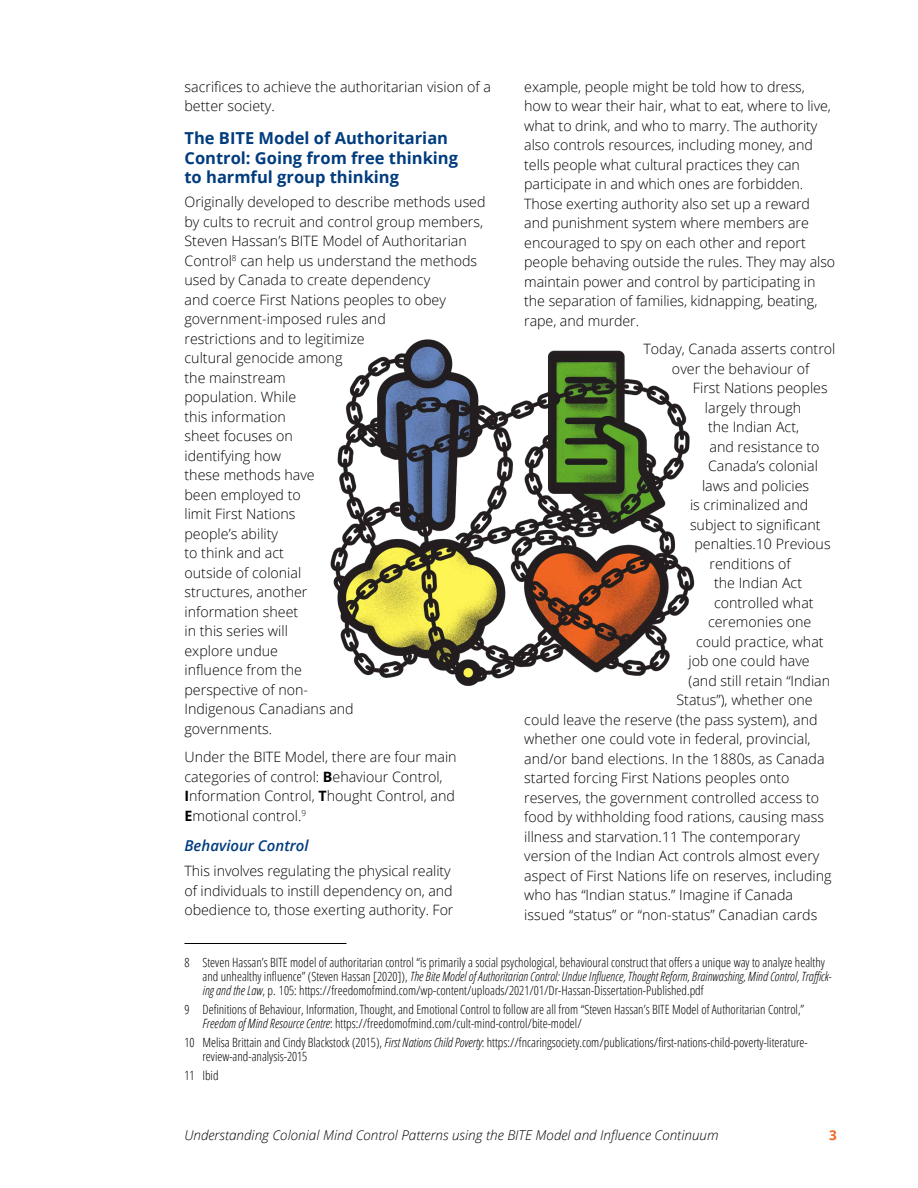
<style>
.page{position:relative;width:918px;height:1188px;background:#fff}
.page>*{position:absolute;margin:0;border:0;box-sizing:border-box;transform-origin:0 0}
.t1{font:700 16.5px/19.5px "Open Sans";color:#003c7e}
.t2{font:italic 600 15px "Open Sans";color:#003c7e}
.t3{font:300 14.25px/19.5px "Open Sans";color:#000}
.t4{font:italic 300 13.5px "Open Sans";color:#000}
.t5{font:700 13.5px "Open Sans";color:#f26522}
.t6{font:300 condensed 12.75px/14.2px "Open Sans";color:#000}
.s1{font-weight:700}
.s2{font-style:italic}
</style>
<div class="page">
<hr style="left:184px;top:943px;width:162px;height:1px;background:#000">
<img style="left:330px;top:339px;width:365px;height:347px">
<p class="t3" style="left:184px;top:77px;width:308px">sacrifices to achieve the authoritarian vision of a better society.</p>
<p class="t1" style="left:184px;top:128px;width:275px">The BITE Model of Authoritarian<br>Control: Going from free thinking to harmful group thinking</p>
<p class="t3" style="left:184px;top:192px;width:303px">Originally developed to describe methods used by cults to recruit and control group members,<br>Steven Hassan’s BITE Model of Authoritarian<br>Control<sup>8</sup> can help us understand the methods used by Canada to create dependency<br>and coerce First Nations peoples to obey government-imposed rules and<br>restrictions and to legitimize<br>cultural genocide among<br>the mainstream<br>population. While<br>this information<br>sheet focuses on<br>identifying how<br>these methods have<br>been employed to<br>limit First Nations<br>people’s ability<br>to think and act<br>outside of colonial<br>structures, another<br>information sheet<br>in this series will<br>explore undue<br>influence from the<br>perspective of non-<br>Indigenous Canadians and<br>governments.</p>
<p class="t3" style="left:184px;top:747px;width:274px">Under the BITE Model, there are four main categories of control: <span class="s1">B</span>ehaviour Control, <span class="s1">I</span>nformation Control, <span class="s1">T</span>hought Control, and <span class="s1">E</span>motional control.<sup>9</sup></p>
<p class="t2" style="left:184px;top:835px;width:126px">Behaviour Control</p>
<p class="t3" style="left:184px;top:861px;width:271px">This involves regulating the physical reality of individuals to instill dependency on, and obedience to, those exerting authority. For</p>
<p class="t6" style="left:203px;top:955px;width:631px;text-indent:-18px">8 Steven Hassan’s BITE model of authoritarian control “is primarily a social psychological, behavioural construct that offers a unique way to analyze healthy and unhealthy influence” (Steven Hassan [2020]), <span class="s2">The Bite Model of Authoritarian Control: Undue Influence, Thought Reform, Brainwashing, Mind Control, Traffick&shy;ing and the Law</span>, p. 105: https://freedomofmind.com/wp-content/uploads/2021/01/Dr-Hassan-Dissertation-Published.pdf</p>
<p class="t6" style="left:203px;top:1002px;width:603px;text-indent:-18px">9 Definitions of Behaviour, Information, Thought, and Emotional Control to follow are all from “Steven Hassan’s BITE Model of Authoritarian Control,”<br><span class="s2">Freedom of Mind Resource Centre</span>: https://freedomofmind.com/cult-mind-control/bite-model/</p>
<p class="t6" style="left:203px;top:1035px;width:607px;text-indent:-18px">10 Melisa Brittain and Cindy Blackstock (2015), <span class="s2">First Nations Child Poverty</span>: https://fncaringsociety.com/publications/first-nations-child-poverty-literature&shy;review-and-analysis-2015</p>
<p class="t6" style="left:184px;top:1068px;width:36px">11 Ibid</p>
<p class="t3" style="left:524px;top:77px;width:313px">example, people might be told how to dress, how to wear their hair, what to eat, where to live, what to drink, and who to marry. The authority also controls resources, including money, and tells people what cultural practices they can participate in and which ones are forbidden.<br>Those exerting authority also set up a reward and punishment system where members are encouraged to spy on each other and report people behaving outside the rules. They may also maintain power and control by participating in the separation of families, kidnapping, beating, rape, and murder.</p>
<p class="t3" style="left:643px;top:339px;width:193px;text-align:center">Today, Canada asserts control over the behaviour of</p>
<p class="t3" style="left:693px;top:378px;width:136px">First Nations peoples</p>
<p class="t3" style="left:705px;top:398px;width:98px">largely through</p>
<p class="t3" style="left:708px;top:417px;width:93px">the Indian Act,</p>
<p class="t3" style="left:710px;top:437px;width:112px">and resistance to</p>
<p class="t3" style="left:708px;top:456px;width:111px">Canada’s colonial</p>
<p class="t3" style="left:702px;top:475px;width:109px">laws and policies</p>
<p class="t3" style="left:690px;top:495px;width:120px">is criminalized and</p>
<p class="t3" style="left:690px;top:514px;width:132px">subject to significant</p>
<p class="t3" style="left:695px;top:534px;width:138px">penalties.10 Previous</p>
<p class="t3" style="left:710px;top:553px;width:83px">renditions of</p>
<p class="t3" style="left:714px;top:573px;width:90px">the Indian Act</p>
<p class="t3" style="left:714px;top:592px;width:101px">controlled what</p>
<p class="t3" style="left:708px;top:612px;width:105px">ceremonies one</p>
<p class="t3" style="left:696px;top:631px;width:129px">could practice, what</p>
<p class="t3" style="left:689px;top:651px;width:123px">job one could have</p>
<p class="t3" style="left:689px;top:670px;width:143px">(and still retain “Indian</p>
<p class="t3" style="left:677px;top:690px;width:138px">Status”), whether one</p>
<p class="t3" style="left:524px;top:709px;width:295px">could leave the reserve (the pass system), and</p>
<p class="t3" style="left:524px;top:729px;width:288px">whether one could vote in federal, provincial,</p>
<p class="t3" style="left:524px;top:748px;width:302px">and/or band elections. In the 1880s, as Canada</p>
<p class="t3" style="left:524px;top:768px;width:267px">started forcing First Nations peoples onto</p>
<p class="t3" style="left:524px;top:787px;width:296px">reserves, the government controlled access to</p>
<p class="t3" style="left:524px;top:807px;width:301px">food by withholding food rations, causing mass</p>
<p class="t3" style="left:524px;top:826px;width:277px">illness and starvation.11 The contemporary</p>
<p class="t3" style="left:524px;top:846px;width:297px">version of the Indian Act controls almost every</p>
<p class="t3" style="left:524px;top:865px;width:309px">aspect of First Nations life on reserves, including</p>
<p class="t3" style="left:524px;top:885px;width:270px">who has “Indian status.” Imagine if Canada</p>
<p class="t3" style="left:524px;top:904px;width:295px">issued “status” or “non-status” Canadian cards</p>
<p class="t4" style="left:184px;top:1126px;width:536px">Understanding Colonial Mind Control Patterns using the BITE Model and Influence Continuum</p>
<p class="t5" style="left:829px;top:1125px;width:9px">3</p>
</div>
